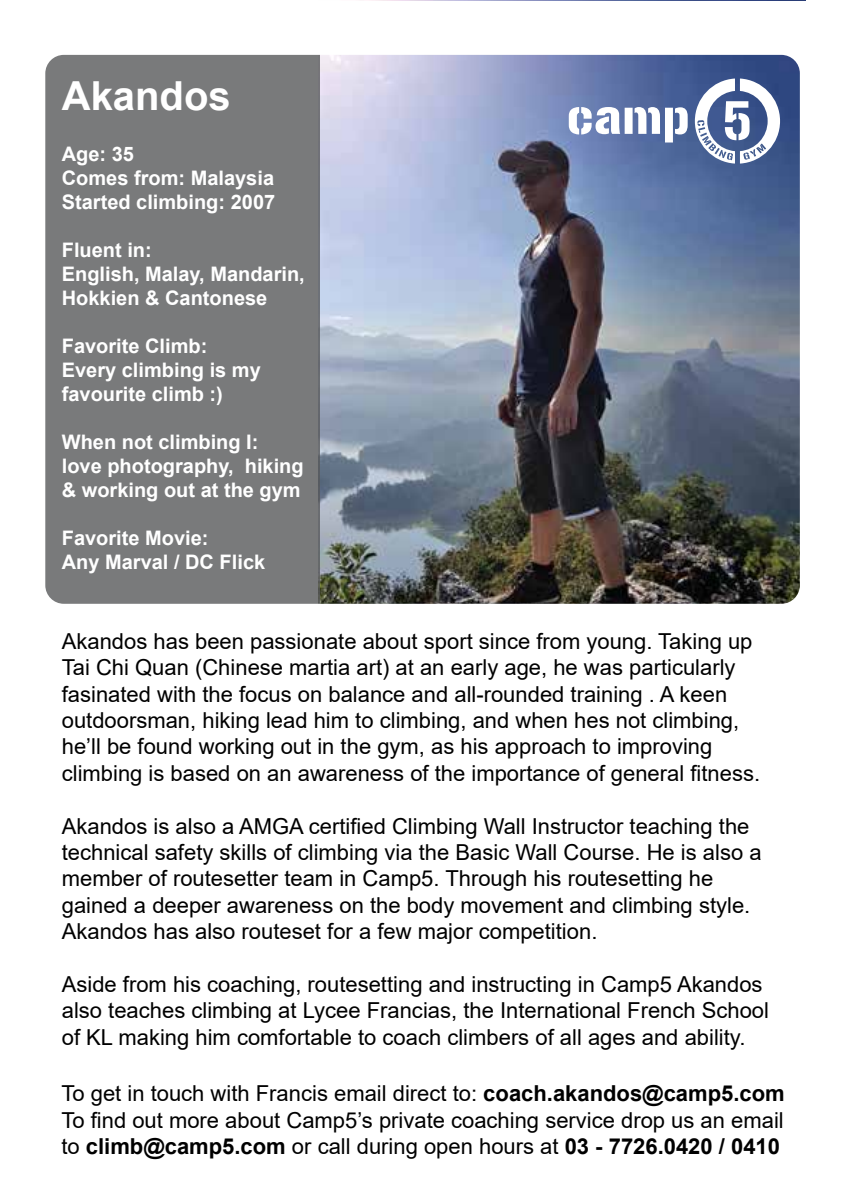
<style>
.page{position:relative;width:842px;height:1191px;background:#fff}
.page>*{position:absolute;margin:0;border:0;box-sizing:border-box;transform-origin:0 0}
.t1{font:700 40px "Arial";color:#fff}
.t2{font:22px/26.4px "Arial";color:#000}
.t3{font:700 20px/24px "Arial";color:#fff}
.s1{font-weight:700}
</style>
<div class="page">
<img style="left:45px;top:54px;width:755px;height:550px">
<svg style="left:569px;top:78px;width:211px;height:86px"></svg>
<h1 class="t1" style="left:62px;top:68px;width:170px">Akandos</h1>
<p class="t3" style="left:62px;top:142px;width:215px">Age: 35<br>Comes from: Malaysia<br>Started climbing: 2007</p>
<p class="t3" style="left:62px;top:238px;width:245px">Fluent in:<br>English, Malay, Mandarin,<br>Hokkien &amp; Cantonese</p>
<p class="t3" style="left:62px;top:334px;width:200px">Favorite Climb:<br>Every climbing is my favourite climb :)</p>
<p class="t3" style="left:62px;top:430px;width:243px">When not climbing I:<br>love photography, hiking &amp; working out at the gym</p>
<p class="t3" style="left:62px;top:526px;width:205px">Favorite Movie:<br>Any Marval / DC Flick</p>
<p class="t2" style="left:62px;top:627px;width:700px">Akandos has been passionate about sport since from young. Taking up Tai Chi Quan (Chinese martia art) at an early age, he was particularly fasinated with the focus on balance and all-rounded training . A keen outdoorsman, hiking lead him to climbing, and when hes not climbing, he’ll be found working out in the gym, as his approach to improving climbing is based on an awareness of the importance of general fitness.</p>
<p class="t2" style="left:62px;top:812px;width:701px">Akandos is also a AMGA certified Climbing Wall Instructor teaching the technical safety skills of climbing via the Basic Wall Course. He is also a member of routesetter team in Camp5. Through his routesetting he gained a deeper awareness on the body movement and climbing style.<br>Akandos has also routeset for a few major competition.</p>
<p class="t2" style="left:62px;top:971px;width:709px">Aside from his coaching, routesetting and instructing in Camp5 Akandos also teaches climbing at Lycee Francias, the International French School of KL making him comfortable to coach climbers of all ages and ability.</p>
<p class="t2" style="left:61px;top:1080px;width:725px;text-align:justify">To get in touch with Francis email direct to: <span class="s1">coach.akandos@camp5.com </span>To find out more about Camp5’s private coaching service drop us an email to <span class="s1">climb@camp5.com</span> or call during open hours at <span class="s1">03 - 7726.0420 / 0410</span></p>
</div>
